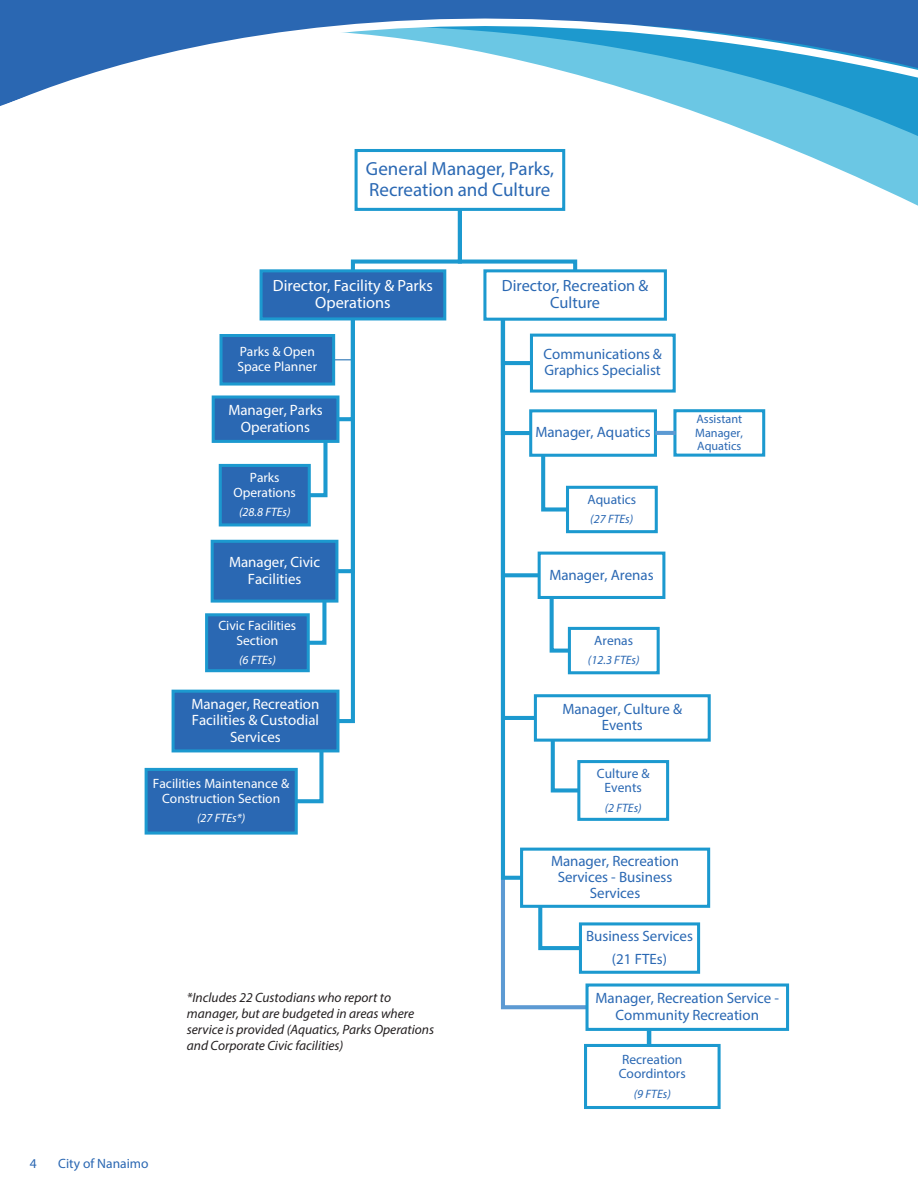
<style>
.page{position:relative;width:918px;height:1188px;background:#fff}
.page>*{position:absolute;margin:0;border:0;box-sizing:border-box;transform-origin:0 0}
.t1{font:19.05px/20.5px "Myriad Pro";color:#2a68b3}
.t2{font:16.2px/17.5px "Myriad Pro";color:#fff;text-align:center}
.t3{font:16.2px/17.5px "Myriad Pro";color:#2a68b3;text-align:center}
.t4{font:15px/16px "Myriad Pro";color:#2a68b3;text-align:center}
.t5{font:15px/16px "Myriad Pro";color:#fff;text-align:center}
.t6{font:italic 13.5px/16.2px "Myriad Pro";color:#231f20}
.t7{font:13.5px/14.9px "Myriad Pro";color:#fff;text-align:center}
.t8{font:13.5px/14.9px "Myriad Pro";color:#2a68b3;text-align:center}
.t9{font:13.5px "Myriad Pro";color:#2a67b2}
.t10{font:italic 12.15px "Myriad Pro";color:#2a68b3}
.t11{font:italic 12.15px "Myriad Pro";color:#fff}
.t12{font:12.15px/13.2px "Myriad Pro";color:#2a68b3;text-align:justify}
</style>
<div class="page">
<svg style="left:354px;top:148px;width:564px;height:58px"></svg>
<svg style="left:0;top:0;width:918px;height:148px"></svg>
<svg style="left:501px;top:333px;width:90px;height:678px"></svg>
<svg style="left:536px;top:908px;width:49px;height:44px"></svg>
<svg style="left:500px;top:321px;width:83px;height:561px"></svg>
<svg style="left:292px;top:752px;width:34px;height:52px"></svg>
<svg style="left:304px;top:320px;width:53px;height:405px"></svg>
<svg style="left:350px;top:205px;width:229px;height:70px"></svg>
<div style="left:355px;top:149px;width:210px;height:62px;border:3px solid #1c99cf"></div>
<div style="left:261px;top:271px;width:184px;height:48px;background:#2a68b3"></div>
<div style="left:260px;top:269px;width:186px;height:51px;border:3px solid #1c99cf"></div>
<div style="left:213px;top:397px;width:125px;height:44px;background:#2a68b3"></div>
<div style="left:212px;top:395px;width:127px;height:48px;border:3px solid #1c99cf"></div>
<div style="left:220px;top:465px;width:89px;height:60px;background:#2a68b3"></div>
<div style="left:219px;top:464px;width:92px;height:62px;border:3px solid #1c99cf"></div>
<div style="left:212px;top:541px;width:125px;height:60px;background:#2a68b3"></div>
<div style="left:211px;top:540px;width:127px;height:63px;border:3px solid #1c99cf"></div>
<div style="left:207px;top:615px;width:101px;height:56px;background:#2a68b3"></div>
<div style="left:205px;top:613px;width:105px;height:59px;border:3px solid #1c99cf"></div>
<div style="left:173px;top:691px;width:165px;height:60px;background:#2a68b3"></div>
<div style="left:172px;top:690px;width:167px;height:62px;border:3px solid #1c99cf"></div>
<div style="left:146px;top:769px;width:150px;height:64px;background:#2a68b3"></div>
<div style="left:145px;top:768px;width:153px;height:67px;border:3px solid #1c99cf"></div>
<div style="left:221px;top:336px;width:113px;height:48px;background:#2a68b3"></div>
<div style="left:219px;top:334px;width:116px;height:52px;border:3px solid #1c99cf"></div>
<div style="left:485px;top:271px;width:180px;height:48px;background:#fff"></div>
<div style="left:483px;top:269px;width:184px;height:52px;border:3px solid #1c99cf"></div>
<div style="left:531px;top:335px;width:143px;height:56px;background:#fff"></div>
<div style="left:530px;top:334px;width:146px;height:59px;border:3px solid #1c99cf"></div>
<div style="left:531px;top:411px;width:124px;height:44px;background:#fff"></div>
<div style="left:529px;top:409px;width:128px;height:48px;border:3px solid #1c99cf"></div>
<div style="left:673px;top:409px;width:92px;height:48px;border:3px solid #1c99cf"></div>
<div style="left:568px;top:487px;width:88px;height:45px;background:#fff"></div>
<div style="left:566px;top:486px;width:92px;height:47px;border:3px solid #1c99cf"></div>
<div style="left:539px;top:553px;width:125px;height:44px;background:#fff"></div>
<div style="left:538px;top:552px;width:127px;height:47px;border:3px solid #1c99cf"></div>
<div style="left:569px;top:628px;width:89px;height:45px;background:#fff"></div>
<div style="left:568px;top:627px;width:92px;height:47px;border:3px solid #1c99cf"></div>
<div style="left:535px;top:696px;width:174px;height:44px;background:#fff"></div>
<div style="left:534px;top:694px;width:177px;height:48px;border:3px solid #1c99cf"></div>
<div style="left:579px;top:762px;width:89px;height:57px;background:#fff"></div>
<div style="left:577px;top:760px;width:92px;height:61px;border:3px solid #1c99cf"></div>
<div style="left:522px;top:849px;width:187px;height:57px;background:#fff"></div>
<div style="left:520px;top:848px;width:190px;height:60px;border:3px solid #1c99cf"></div>
<div style="left:580px;top:924px;width:119px;height:48px;background:#fff"></div>
<div style="left:579px;top:922px;width:121px;height:52px;border:3px solid #1c99cf"></div>
<div style="left:587px;top:985px;width:201px;height:44px;background:#fff"></div>
<div style="left:586px;top:983px;width:203px;height:48px;border:3px solid #1c99cf"></div>
<div style="left:584px;top:1044px;width:137px;height:65px;border:3px solid #1c99cf"></div>
<hr style="left:655px;top:431px;width:21px;height:4px;background:#5c9ad3">
<hr style="left:647px;top:1030px;width:4px;height:15px;background:#1c99cf">
<p class="t1" style="left:366px;top:158px;width:190px">General Manager, Parks,<br>Recreation and Culture</p>
<p class="t2" style="left:273px;top:276px;width:161px">Director, Facility &amp; Parks<br>Operations</p>
<p class="t7" style="left:237px;top:344px;width:81px;text-align:left">Parks &amp; Open<br>Space Planner</p>
<p class="t5" style="left:228px;top:402px;width:96px">Manager, Parks<br>Operations</p>
<p class="t7" style="left:233px;top:470px;width:64px">Parks<br>Operations</p>
<p class="t11" style="left:239px;top:505px;width:53px">(28.8 FTEs)</p>
<p class="t5" style="left:229px;top:554px;width:93px">Manager, Civic<br>Facilities</p>
<p class="t7" style="left:219px;top:618px;width:79px">Civic Facilities<br>Section</p>
<p class="t11" style="left:239px;top:652px;width:38px">(6 FTEs)</p>
<p class="t5" style="left:191px;top:696px;width:130px">Manager, Recreation<br>Facilities &amp; Custodial<br>Services</p>
<p class="t7" style="left:153px;top:776px;width:138px">Facilities Maintenance &amp;<br>Construction Section</p>
<p class="t11" style="left:197px;top:811px;width:50px">(27 FTEs*)</p>
<p class="t6" style="left:187px;top:989px;width:249px">*Includes 22 Custodians who report to manager, but are budgeted in areas where service is provided (Aquatics, Parks Operations and Corporate Civic facilities)</p>
<p class="t9" style="left:30px;top:1156px;width:8px">4</p>
<p class="t9" style="left:58px;top:1156px;width:92px">City of Nanaimo</p>
<p class="t3" style="left:502px;top:276px;width:148px">Director, Recreation &amp;<br>Culture</p>
<p class="t4" style="left:543px;top:346px;width:120px;text-align:left">Communications &amp;<br>Graphics Specialist</p>
<p class="t4" style="left:535px;top:424px;width:117px">Manager, Aquatics</p>
<p class="t8" style="left:587px;top:492px;width:50px">Aquatics</p>
<p class="t10" style="left:590px;top:512px;width:44px">(27 FTEs)</p>
<p class="t4" style="left:549px;top:566px;width:106px">Manager, Arenas</p>
<p class="t12" style="left:695px;top:412px;width:49px">Assistant Manager, Aquatics</p>
<p class="t8" style="left:594px;top:633px;width:40px">Arenas</p>
<p class="t10" style="left:588px;top:653px;width:53px">(12.3 FTEs)</p>
<p class="t4" style="left:562px;top:701px;width:121px">Manager, Culture &amp;<br>Events</p>
<p class="t8" style="left:597px;top:765px;width:54px">Culture &amp;<br>Events</p>
<p class="t10" style="left:605px;top:800px;width:38px">(2 FTEs)</p>
<p class="t4" style="left:551px;top:853px;width:130px">Manager, Recreation<br>Services - Business<br>Services</p>
<p class="t4" style="left:586px;top:925px;width:108px;line-height:22.5px">Business Services (21 FTEs)</p>
<p class="t4" style="left:596px;top:990px;width:185px">Manager, Recreation Service -<br>Community Recreation</p>
<p class="t8" style="left:619px;top:1051px;width:68px;text-align:left">Recreation<br>Coordintors</p>
<p class="t10" style="left:634px;top:1086px;width:38px">(9 FTEs)</p>
</div>
